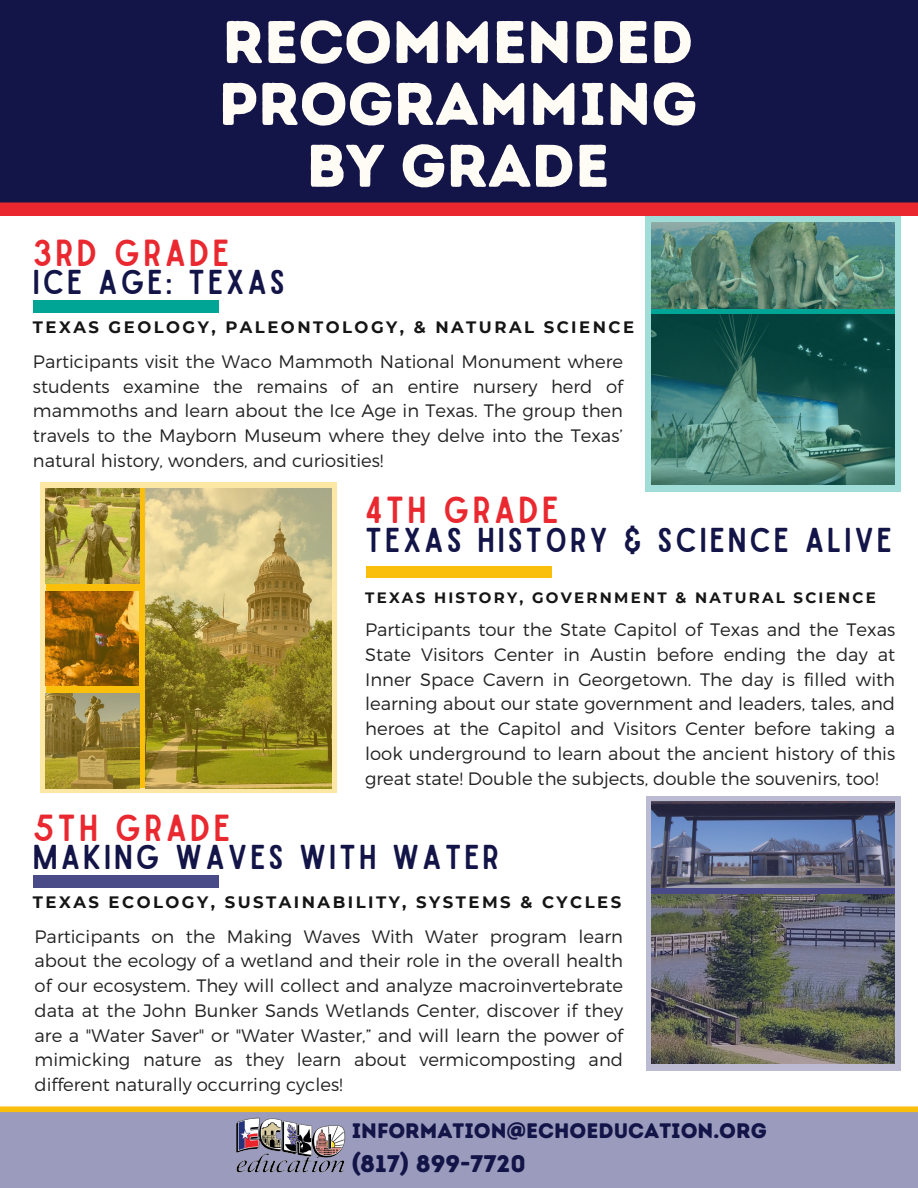
<style>
.page{position:relative;width:918px;height:1188px;background:#fff}
.page>*{position:absolute;margin:0;border:0;box-sizing:border-box;transform-origin:0 0}
.t1{font:60px/61.8px "Intro Rust Base";color:#fffcf5;text-align:center}
.t2{font:36px "Sailors";letter-spacing:.09em;color:#e9282f}
.t3{font:33px "Sailors";letter-spacing:.09em;color:#131447}
.t4{font:24px "Intro Rust Base";color:#131447}
.t5{font:21px "Intro Rust Base";color:#131447}
.t6{font:300 19.8px "Montserrat";letter-spacing:.15em;color:#f8fdf3}
.t7{font:300 18px/24.8px "Montserrat";color:#222;text-align:justify}
.t8{font:700 16.5px "Montserrat";letter-spacing:.15em;color:#151515}
.t9{font:700 15px "Montserrat";letter-spacing:.15em;color:#151515}
</style>
<div class="page">
<div style="left:33px;top:301px;width:185px;height:11px;background:#00a596"></div>
<div style="left:0;top:0;width:918px;height:209px;background:#131447"></div>
<div style="left:0;top:1112px;width:918px;height:76px;background:#9b9bbd"></div>
<img style="left:228px;top:1112px;width:121px;height:61px">
<svg style="left:646px;top:216px;width:255px;height:276px;background:#488076"></svg>
<div style="left:0;top:202px;width:918px;height:14px;background:#ea262e"></div>
<div style="left:366px;top:566px;width:186px;height:11px;background:#f9bf0b"></div>
<img style="left:40px;top:483px;width:297px;height:310px">
<div style="left:0;top:1106px;width:918px;height:6px;background:#f9bf0b"></div>
<div style="left:33px;top:876px;width:185px;height:11px;background:#494a88"></div>
<img style="left:646px;top:796px;width:254px;height:275px">
<h1 class="t1" style="left:219px;top:11px;width:480px">RECOMMENDED<br>PROGRAMMING<br>BY GRADE</h1>
<p class="t6" style="left:114px;top:149px;width:524px">MOST BOOKED EXCURSIONS IN 2019/2020</p>
<h2 class="t2" style="left:33px;top:239px;width:198px">3RD GRADE</h2>
<h3 class="t3" style="left:33px;top:270px;width:253px">ICE AGE: TEXAS</h3>
<p class="t8" style="left:33px;top:317px;width:603px">TEXAS GEOLOGY, PALEONTOLOGY, &amp; NATURAL SCIENCE</p>
<p class="t7" style="left:33px;top:348px;width:592px">Participants visit the Waco Mammoth National Monument where students examine the remains of an entire nursery herd of mammoths and learn about the Ice Age in Texas. The group then travels to the Mayborn Museum where they delve into the Texas’ natural history, wonders, and curiosities!</p>
<h2 class="t2" style="left:365px;top:497px;width:195px">4TH GRADE</h2>
<h3 class="t3" style="left:365px;top:527px;width:528px">TEXAS HISTORY &amp; SCIENCE ALIVE</h3>
<p class="t9" style="left:365px;top:588px;width:512px">TEXAS HISTORY, GOVERNMENT &amp; NATURAL SCIENCE</p>
<p class="t7" style="left:365px;top:617px;width:532px">Participants tour the State Capitol of Texas and the Texas State Visitors Center in Austin before ending the day at Inner Space Cavern in Georgetown. The day is filled with learning about our state government and leaders, tales, and heroes at the Capitol and Visitors Center before taking a look underground to learn about the ancient history of this great state! Double the subjects, double the souvenirs, too!</p>
<h2 class="t2" style="left:33px;top:814px;width:199px">5TH GRADE</h2>
<h3 class="t3" style="left:33px;top:845px;width:468px">MAKING WAVES WITH WATER</h3>
<p class="t8" style="left:33px;top:893px;width:590px">TEXAS ECOLOGY, SUSTAINABILITY, SYSTEMS &amp; CYCLES</p>
<p class="t7" style="left:35px;top:923px;width:590px">Participants on the Making Waves With Water program learn about the ecology of a wetland and their role in the overall health of our ecosystem. They will collect and analyze macroinvertebrate data at the John Bunker Sands Wetlands Center, discover if they are a "Water Saver" or "Water Waster,” and will learn the power of mimicking nature as they learn about vermicomposting and different naturally occurring cycles!</p>
<p class="t5" style="left:352px;top:1118px;width:417px">INFORMATION@ECHOEDUCATION.ORG</p>
<h3 class="t4" style="left:352px;top:1149px;width:176px">(817) 899-7720</h3>
</div>
